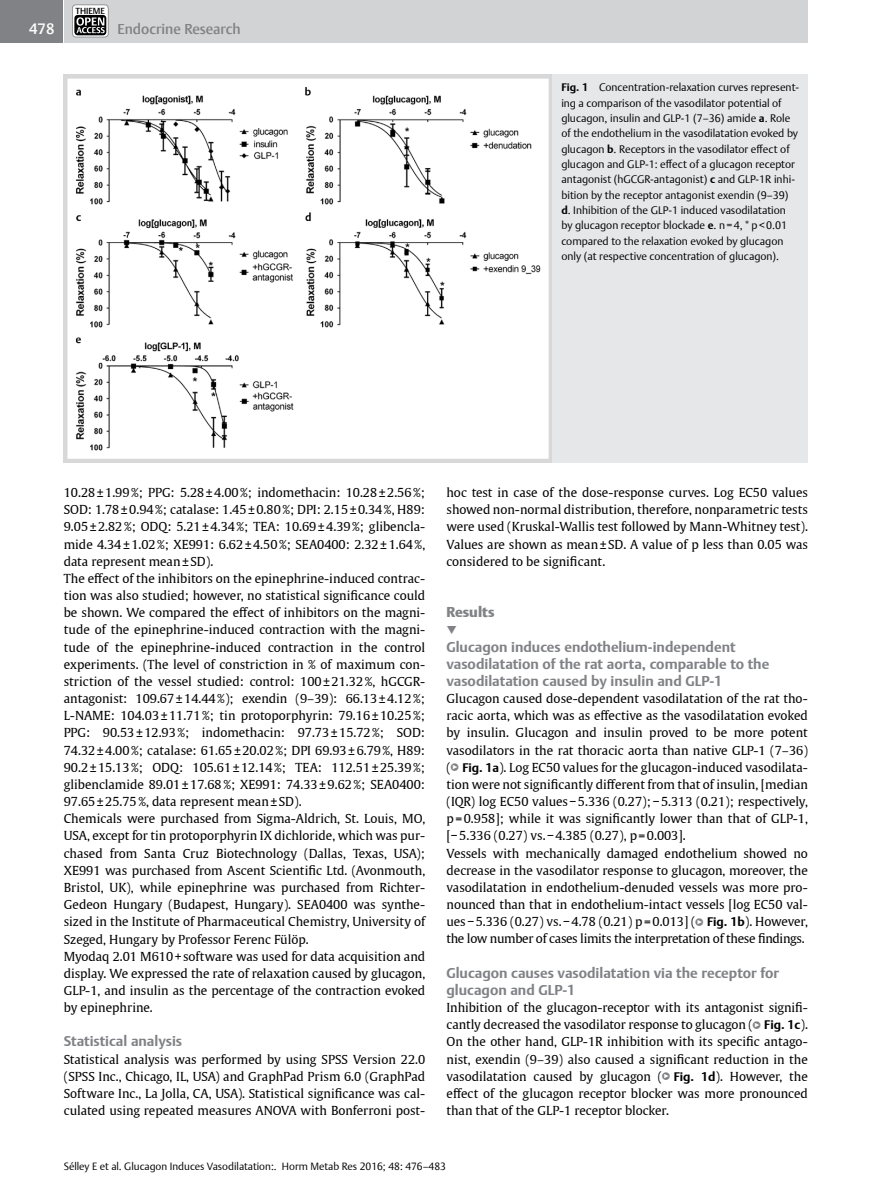
<style>
.page{position:relative;width:893px;height:1191px;background:#fff}
.page>*{position:absolute;margin:0;border:0;box-sizing:border-box;transform-origin:0 0}
.t1{font:900 17.7px "Thieme Argo 2011";color:#808285}
.t2{font:500 15px "Thieme Argo 2011";color:#fff}
.t3{font:700 14.25px/17.1px "Thieme Argo 2011";color:#808285}
.t4{font:500 14.25px "Thieme Argo 2011";color:#808285}
.t5{font:900 14.25px "Thieme Argo 2011";color:#808285}
.t6{font:12.3px/17.1px "Thieme Gulliver 2011";color:#000;text-align:justify}
.t7{font:300 10.8px/15.3px "Thieme Argo 2011";color:#000}
.t8{font:300 10.5px "Thieme Argo 2011";color:#000}
.t9{font:500 8.7px "Thieme Argo 2011";color:#000}
.s1{font-weight:700}
.s2{font-family:"Thieme Argo 2011";font-weight:300;font-size:13.8px;color:#808285}
.s3{font-family:"Thieme Argo 2011";font-weight:300;font-size:7.8px;color:#fff}
.s4{font-family:"Thieme Argo 2011";font-weight:700}
</style>
<div class="page">
<div style="left:0;top:0;width:63px;height:43px;background:#808285"></div>
<div style="left:64px;top:0;width:743px;height:43px;background:#d1d3d4"></div>
<div style="left:72px;top:5px;width:36px;height:32px;background:#fff;border-radius:4px"></div>
<div style="left:72px;top:5px;width:36px;height:32px;border:1px solid #939598;border-radius:4px"></div>
<svg style="left:74px;top:15px;width:32px;height:20px"></svg>
<svg style="left:76px;top:17px;width:29px;height:16px"></svg>
<img style="left:64px;top:74px;width:489px;height:389px">
<div style="left:553px;top:74px;width:255px;height:389px;background:#e6e7e8"></div>
<p class="t2" style="left:29px;top:19px;width:27px">478</p>
<p class="t9" style="left:75px;top:5px;width:31px">THIEME</p>
<p class="t4" style="left:117px;top:20px;width:125px">Endocrine Research</p>
<p class="t7" style="left:561px;top:80px;width:239px"><span class="s1">Fig. 1</span> Concentration-relaxation curves represent&shy;ing a comparison of the vasodilator potential of glucagon, insulin and GLP-1 (7–36) amide <span class="s1">a</span>. Role of the endothelium in the vasodilatation evoked by glucagon <span class="s1">b</span>. Receptors in the vasodilator effect of glucagon and GLP-1: effect of a glucagon receptor antagonist (hGCGR-antagonist) <span class="s1">c</span> and GLP-1R inhi&shy;bition by the receptor antagonist exendin (9–39) <span class="s1">d</span>. Inhibition of the GLP-1 induced vasodilatation by glucagon receptor blockade <span class="s1">e</span>. n=4,*p&lt;0.01 compared to the relaxation evoked by glucagon only (at respective concentration of glucagon).</p>
<p class="t6" style="left:64px;top:483px;width:363px;text-align:left">10.28±1.99%; PPG: 5.28±4.00%; indomethacin: 10.28±2.56%; SOD: 1.78±0.94%; catalase: 1.45±0.80%; DPI: 2.15±0.34%, H89:<br>9.05±2.82%; ODQ: 5.21±4.34%; TEA: 10.69±4.39%; glibencla&shy;mide 4.34±1.02%; XE991: 6.62±4.50%; SEA0400: 2.32±1.64%, data represent mean±SD).<br>The effect of the inhibitors on the epinephrine-induced contrac&shy;tion was also studied; however, no statistical significance could be shown. We compared the effect of inhibitors on the magni&shy;tude of the epinephrine-induced contraction with the magni&shy;tude of the epinephrine-induced contraction in the control experiments. (The level of constriction in % of maximum con&shy;striction of the vessel studied: control: 100±21.32%, hGCGR&shy;antagonist: 109.67±14.44%); exendin (9–39): 66.13±4.12%; L-NAME: 104.03±11.71%; tin protoporphyrin: 79.16±10.25%; PPG: 90.53±12.93%; indomethacin: 97.73±15.72%; SOD:<br>74.32±4.00%; catalase: 61.65±20.02%; DPI 69.93±6.79%, H89:<br>90.2±15.13%; ODQ: 105.61±12.14%; TEA: 112.51±25.39%; glibenclamide 89.01±17.68%; XE991: 74.33±9.62%; SEA0400:<br>97.65±25.75%, data represent mean±SD).<br>Chemicals were purchased from Sigma-Aldrich, St. Louis, MO, USA, except for tin protoporphyrin IX dichloride, which was pur&shy;chased from Santa Cruz Biotechnology (Dallas, Texas, USA); XE991 was purchased from Ascent Scientific Ltd. (Avonmouth, Bristol, UK), while epinephrine was purchased from Richter-Gedeon Hungary (Budapest, Hungary). SEA0400 was synthe&shy;sized in the Institute of Pharmaceutical Chemistry, University of Szeged, Hungary by Professor Ferenc Fülöp.<br>Myodaq 2.01 M610+software was used for data acquisition and display. We expressed the rate of relaxation caused by glucagon, GLP-1, and insulin as the percentage of the contraction evoked by epinephrine.</p>
<p class="t3" style="left:64px;top:1032px;width:120px">Statistical analysis</p>
<p class="t6" style="left:64px;top:1050px;width:363px">Statistical analysis was performed by using SPSS Version 22.0 (SPSS Inc., Chicago, IL, USA) and GraphPad Prism 6.0 (GraphPad Software Inc., La Jolla, CA, USA). Statistical significance was cal&shy;culated using repeated measures ANOVA with Bonferroni post-</p>
<p class="t6" style="left:446px;top:483px;width:363px">hoc test in case of the dose-response curves. Log EC50 values showed non-normal distribution, therefore, nonparametric tests were used (Kruskal-Wallis test followed by Mann-Whitney test).<br>Values are shown as mean±SD. A value of p less than 0.05 was considered to be significant.</p>
<p class="t5" style="left:446px;top:603px;width:50px">Results</p>
<h1 class="t1" style="left:446px;top:618px;width:12px">▼</h1>
<p class="t3" style="left:446px;top:638px;width:324px">Glucagon induces endothelium-independent vasodilatation of the rat aorta, comparable to the vasodilatation caused by insulin and GLP-1</p>
<p class="t6" style="left:446px;top:689px;width:363px;text-align:left">Glucagon caused dose-dependent vasodilatation of the rat tho&shy;racic aorta, which was as effective as the vasodilatation evoked by insulin. Glucagon and insulin proved to be more potent vasodilators in the rat thoracic aorta than native GLP-1 (7–36) (<span class="s2">●</span><span class="s3">▶</span> <span class="s4">Fig. 1a</span>). Log EC50 values for the glucagon-induced vasodilata&shy;tion were not significantly different from that of insulin, [median (IQR) log EC50 values−5.336 (0.27);−5.313 (0.21); respectively, p=0.958]; while it was significantly lower than that of GLP-1, [−5.336 (0.27) vs.−4.385 (0.27), p=0.003].<br>Vessels with mechanically damaged endothelium showed no decrease in the vasodilator response to glucagon, moreover, the vasodilatation in endothelium-denuded vessels was more pro&shy;nounced than that in endothelium-intact vessels [log EC50 val&shy;ues−5.336 (0.27) vs.−4.78 (0.21) p=0.013] (<span class="s2">●</span><span class="s3">▶</span> <span class="s4">Fig. 1b</span>). However, the low number of cases limits the interpretation of these findings.</p>
<p class="t3" style="left:446px;top:964px;width:334px">Glucagon causes vasodilatation via the receptor for glucagon and GLP-1</p>
<p class="t6" style="left:446px;top:998px;width:363px">Inhibition of the glucagon-receptor with its antagonist signifi&shy;cantly decreased the vasodilator response to glucagon (<span class="s2">●</span><span class="s3">▶</span> <span class="s4">Fig. 1c</span>).<br>On the other hand, GLP-1R inhibition with its specific antago&shy;nist, exendin (9–39) also caused a significant reduction in the vasodilatation caused by glucagon (<span class="s2">●</span><span class="s3">▶</span> <span class="s4">Fig. 1d</span>). However, the effect of the glucagon receptor blocker was more pronounced than that of the GLP-1 receptor blocker.</p>
<p class="t8" style="left:64px;top:1159px;width:384px">Sélley E et al. Glucagon Induces Vasodilatation:. Horm Metab Res 2016; 48: 476–483</p>
</div>
